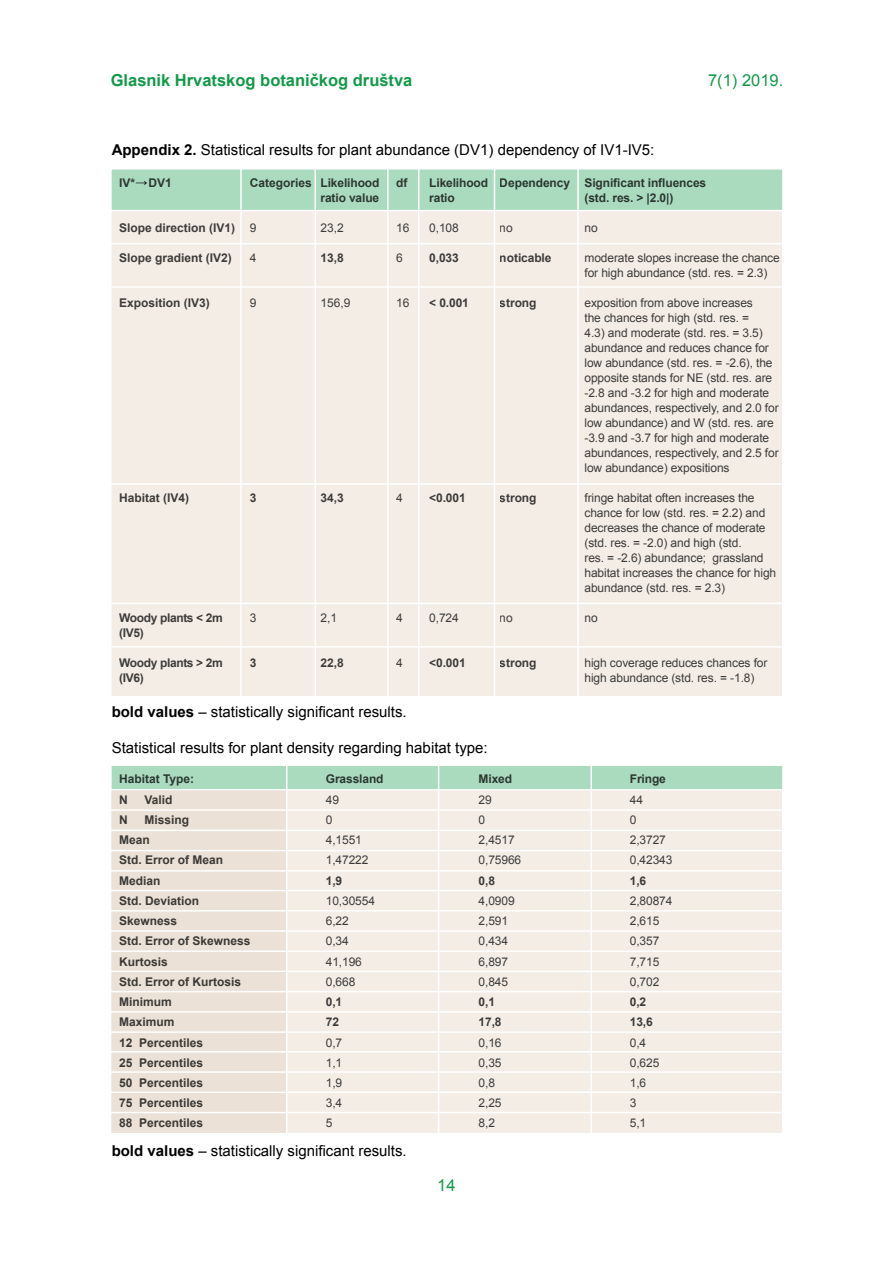
<style>
.page{position:relative;width:893px;height:1263px;background:#fff}
.page>*{position:absolute;margin:0;border:0;box-sizing:border-box;transform-origin:0 0}
.t1{font:700 16.5px "Arial";color:#119a48}
.t2{font:16.5px "Arial";color:#119a48}
.t3{font:15px "Arial";color:#000}
.t4{font:12px/20.2px "Arial";letter-spacing:-.01em;color:#000}
.t5{font:700 12px/20.2px "Arial";color:#000}
.t6{font:700 12px/15px "Arial";letter-spacing:-.03em;color:#000}
.s1{font-weight:700}
</style>
<div class="page">
<div style="left:110px;top:789px;width:673px;height:345px;background:linear-gradient(to right,#ede3d9,#f6f1eb);border:2px solid #fff"></div>
<div style="left:110px;top:210px;width:673px;height:487px;background:#f3ede6;border:2px solid #fff"></div>
<div style="left:110px;top:168px;width:674px;height:43px;background:#abdbbf;border:2px solid #fff"></div>
<div style="left:110px;top:764px;width:674px;height:26px;background:#abdbbf;border:2px solid #fff"></div>
<hr style="left:95px;top:646px;width:687px;height:2px;background:#fff">
<hr style="left:95px;top:809px;width:687px;height:2px;background:#fff">
<hr style="left:95px;top:970px;width:687px;height:2px;background:#fff">
<hr style="left:95px;top:890px;width:687px;height:1px;background:#fff">
<hr style="left:95px;top:1051px;width:687px;height:1px;background:#fff">
<hr style="left:95px;top:850px;width:687px;height:1px;background:#fff">
<hr style="left:95px;top:1011px;width:687px;height:1px;background:#fff">
<hr style="left:95px;top:930px;width:687px;height:2px;background:#fff">
<hr style="left:95px;top:1091px;width:687px;height:2px;background:#fff">
<hr style="left:95px;top:829px;width:687px;height:2px;background:#fff">
<hr style="left:95px;top:991px;width:687px;height:1px;background:#fff">
<hr style="left:95px;top:910px;width:687px;height:1px;background:#fff">
<hr style="left:95px;top:1071px;width:687px;height:2px;background:#fff">
<hr style="left:95px;top:870px;width:687px;height:1px;background:#fff">
<hr style="left:95px;top:1031px;width:687px;height:2px;background:#fff">
<hr style="left:95px;top:950px;width:687px;height:2px;background:#fff">
<hr style="left:95px;top:1112px;width:687px;height:1px;background:#fff">
<hr style="left:95px;top:603px;width:687px;height:1px;background:#fff">
<hr style="left:98px;top:483px;width:697px;height:2px;background:#fff">
<hr style="left:101px;top:286px;width:697px;height:2px;background:#fff">
<hr style="left:95px;top:243px;width:696px;height:1px;background:#fff">
<hr style="left:240px;top:165px;width:2px;height:542px;background:#fff">
<hr style="left:286px;top:763px;width:1px;height:383px;background:#fff">
<hr style="left:438px;top:763px;width:1px;height:383px;background:#fff">
<hr style="left:590px;top:763px;width:2px;height:383px;background:#fff">
<hr style="left:314px;top:165px;width:2px;height:542px;background:#fff">
<hr style="left:387px;top:165px;width:2px;height:542px;background:#fff">
<hr style="left:418px;top:165px;width:1px;height:542px;background:#fff">
<hr style="left:494px;top:165px;width:1px;height:542px;background:#fff">
<hr style="left:577px;top:165px;width:2px;height:542px;background:#fff">
<h1 class="t1" style="left:111px;top:69px;width:303px">Glasnik Hrvatskog botaničkog društva</h1>
<h1 class="t2" style="left:708px;top:70px;width:77px">7(1) 2019.</h1>
<p class="t3" style="left:112px;top:140px;width:544px"><span class="s1">Appendix 2.</span> Statistical results for plant abundance (DV1) dependency of IV1-IV5:</p>
<p class="t5" style="left:119px;top:173px;width:54px">IV* DV1</p>
<p class="t5" style="left:119px;top:218px;width:118px">Slope direction (IV1)</p>
<p class="t5" style="left:119px;top:248px;width:114px">Slope gradient (IV2)</p>
<p class="t5" style="left:119px;top:293px;width:92px">Exposition (IV3)</p>
<p class="t5" style="left:136px;top:172px;width:13px">→</p>
<p class="t5" style="left:250px;top:173px;width:64px">Categories</p>
<p class="t4" style="left:250px;top:218px;width:8px">9</p>
<p class="t4" style="left:250px;top:248px;width:8px">4</p>
<p class="t4" style="left:250px;top:293px;width:8px">9</p>
<p class="t5" style="left:320px;top:176px;width:60px;line-height:15px">Likelihood ratio value</p>
<p class="t4" style="left:320px;top:218px;width:25px">23,2</p>
<p class="t5" style="left:320px;top:248px;width:25px">13,8</p>
<p class="t4" style="left:320px;top:293px;width:32px">156,9</p>
<p class="t5" style="left:396px;top:173px;width:13px">df</p>
<p class="t4" style="left:396px;top:218px;width:15px">16</p>
<p class="t4" style="left:396px;top:248px;width:8px">6</p>
<p class="t4" style="left:396px;top:293px;width:15px">16</p>
<p class="t5" style="left:429px;top:176px;width:60px;line-height:15px">Likelihood ratio</p>
<p class="t4" style="left:429px;top:218px;width:31px">0,108</p>
<p class="t5" style="left:429px;top:248px;width:31px">0,033</p>
<p class="t5" style="left:429px;top:293px;width:41px">&lt; 0.001</p>
<p class="t5" style="left:500px;top:173px;width:72px">Dependency</p>
<p class="t4" style="left:500px;top:218px;width:15px">no</p>
<p class="t5" style="left:500px;top:248px;width:53px">noticable</p>
<p class="t5" style="left:500px;top:293px;width:38px">strong</p>
<p class="t5" style="left:119px;top:488px;width:72px">Habitat (IV4)</p>
<p class="t5" style="left:250px;top:488px;width:8px">3</p>
<p class="t5" style="left:320px;top:488px;width:25px">34,3</p>
<p class="t4" style="left:396px;top:488px;width:8px">4</p>
<p class="t5" style="left:429px;top:488px;width:38px">&lt;0.001</p>
<p class="t5" style="left:500px;top:488px;width:38px">strong</p>
<p class="t6" style="left:119px;top:611px;width:105px">Woody plants &lt; 2m (IV5)</p>
<p class="t6" style="left:119px;top:656px;width:105px">Woody plants &gt; 2m (IV6)</p>
<p class="t4" style="left:250px;top:608px;width:8px">3</p>
<p class="t5" style="left:250px;top:653px;width:8px">3</p>
<p class="t4" style="left:320px;top:608px;width:18px">2,1</p>
<p class="t5" style="left:320px;top:653px;width:25px">22,8</p>
<p class="t4" style="left:396px;top:608px;width:8px">4</p>
<p class="t4" style="left:396px;top:653px;width:8px">4</p>
<p class="t3" style="left:112px;top:702px;width:297px"><span class="s1">bold values</span> – statistically significant results.</p>
<p class="t4" style="left:429px;top:608px;width:31px">0,724</p>
<p class="t5" style="left:429px;top:653px;width:38px">&lt;0.001</p>
<p class="t3" style="left:112px;top:738px;width:378px">Statistical results for plant density regarding habitat type:</p>
<p class="t4" style="left:500px;top:608px;width:15px">no</p>
<p class="t5" style="left:500px;top:653px;width:38px">strong</p>
<p class="t5" style="left:119px;top:769px;width:77px">Habitat Type:<br>N</p>
<p class="t5" style="left:145px;top:790px;width:30px">Valid</p>
<p class="t5" style="left:119px;top:810px;width:133px;text-indent:25px">Missing<br>Mean<br>Std. Error of Mean<br>Median<br>Std. Deviation<br>Skewness<br>Std. Error of Skewness<br>Kurtosis<br>Std. Error of Kurtosis<br>Minimum<br>Maximum<br>12 Percentiles<br>25 Percentiles<br>50 Percentiles<br>75 Percentiles<br>88 Percentiles</p>
<p class="t5" style="left:119px;top:810px;width:10px">N</p>
<p class="t5" style="left:326px;top:769px;width:59px">Grassland</p>
<p class="t4" style="left:326px;top:789px;width:44px">49<br>0<br>4,1551<br>1,47222</p>
<p class="t5" style="left:326px;top:870px;width:18px">1,9</p>
<p class="t4" style="left:326px;top:890px;width:51px">10,30554<br>6,22<br>0,34<br>41,196<br>0,668</p>
<p class="t5" style="left:326px;top:992px;width:18px">0,1<br>72</p>
<p class="t4" style="left:326px;top:1032px;width:18px;text-align:justify">0,7<br>1,1<br>1,9<br>3,4<br>5</p>
<p class="t3" style="left:112px;top:1140px;width:297px"><span class="s1">bold values</span> – statistically significant results.</p>
<h1 class="t2" style="left:437px;top:1174px;width:20px">14</h1>
<p class="t5" style="left:479px;top:769px;width:35px">Mixed</p>
<p class="t4" style="left:479px;top:789px;width:44px">29<br>0<br>2,4517<br>0,75966</p>
<p class="t5" style="left:479px;top:870px;width:18px">0,8</p>
<p class="t4" style="left:479px;top:890px;width:38px">4,0909<br>2,591<br>0,434<br>6,897<br>0,845</p>
<p class="t5" style="left:479px;top:992px;width:24px">0,1<br>17,8</p>
<p class="t4" style="left:479px;top:1032px;width:24px">0,16<br>0,35<br>0,8<br>2,25<br>8,2</p>
<p class="t5" style="left:584px;top:176px;width:123px;line-height:15px">Significant influences (std. res. &gt; |2.0|)</p>
<p class="t4" style="left:584px;top:218px;width:15px">no</p>
<p class="t4" style="left:584px;top:251px;width:197px;line-height:15px">moderate slopes increase the chance for high abundance (std. res. = 2.3)</p>
<p class="t4" style="left:584px;top:296px;width:196px;line-height:15px">exposition from above increases<br>the chances for high (std. res. =<br>4.3) and moderate (std. res. = 3.5) abundance and reduces chance for low abundance (std. res. = -2.6), the opposite stands for NE (std. res. are -2.8 and -3.2 for high and moderate abundances, respectively, and 2.0 for low abundance) and W (std. res. are -3.9 and -3.7 for high and moderate abundances, respectively, and 2.5 for low abundance) expositions</p>
<p class="t4" style="left:584px;top:491px;width:193px;line-height:15px">fringe habitat often increases the chance for low (std. res. = 2.2) and decreases the chance of moderate (std. res. = -2.0) and high (std.<br>res. = -2.6) abundance; grassland habitat increases the chance for high abundance (std. res. = 2.3)</p>
<p class="t4" style="left:584px;top:608px;width:15px">no</p>
<p class="t4" style="left:584px;top:656px;width:184px;line-height:15px">high coverage reduces chances for high abundance (std. res. = -1.8)</p>
<p class="t5" style="left:630px;top:769px;width:38px">Fringe</p>
<p class="t4" style="left:630px;top:789px;width:44px">44<br>0<br>2,3727<br>0,42343</p>
<p class="t5" style="left:630px;top:870px;width:18px">1,6</p>
<p class="t4" style="left:630px;top:890px;width:44px">2,80874<br>2,615<br>0,357<br>7,715<br>0,702</p>
<p class="t5" style="left:630px;top:992px;width:24px">0,2<br>13,6</p>
<p class="t4" style="left:630px;top:1032px;width:31px">0,4<br>0,625<br>1,6<br>3<br>5,1</p>
</div>
